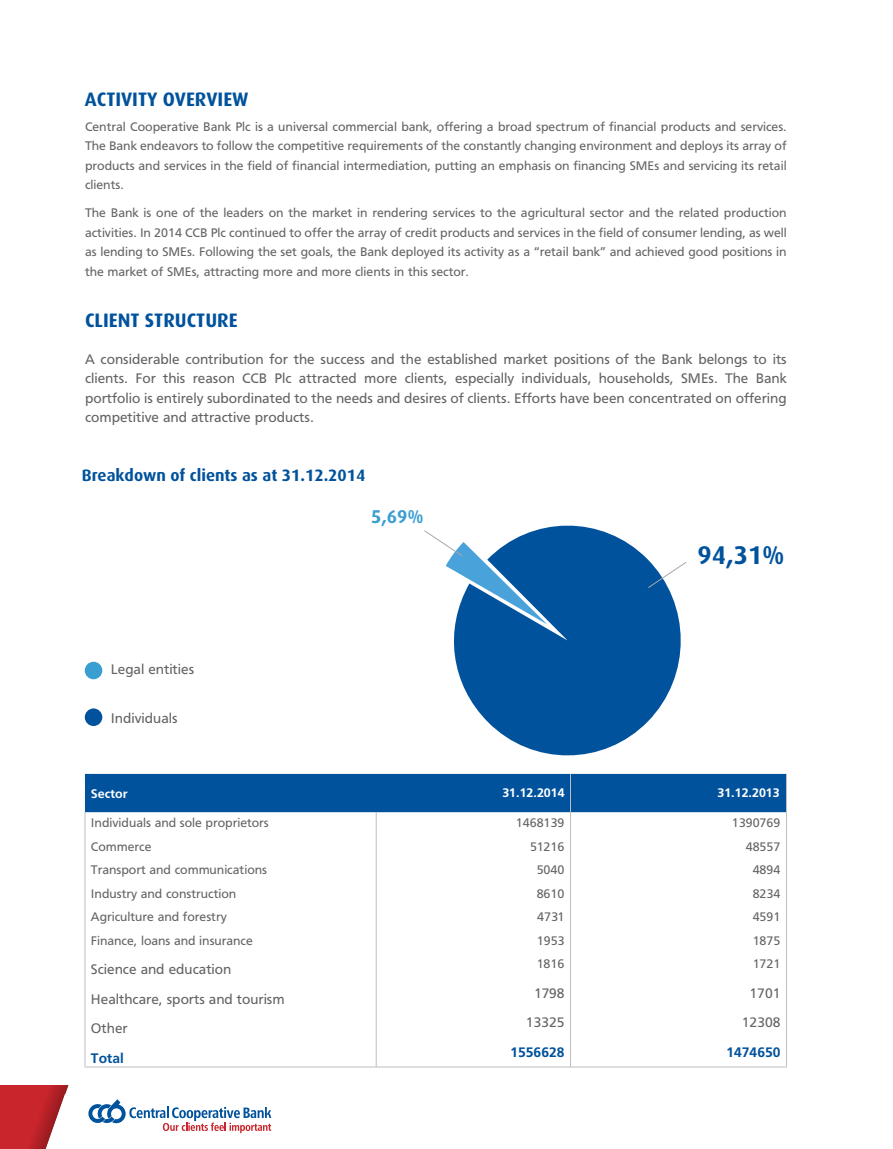
<style>
.page{position:relative;width:893px;height:1149px;background:#fff}
.page>*{position:absolute;margin:0;border:0;box-sizing:border-box;transform-origin:0 0}
.t1{font:700 25.65px "Hermes Bg";color:#00529c}
.t2{font:700 19.5px "Hermes Bg";color:#00529c}
.t3{font:700 18.6px "Hermes Bg";color:#399ed1}
.t4{font:700 16.5px "Hermes Bg";color:#00529c}
.t5{font:15px/29.5px "HS Grotesk Bg";color:#636466;text-align:center}
.t6{font:700 15px "HS Grotesk Bg";color:#00529c}
.t7{font:13.5px/23.5px "HS Grotesk Bg";color:#636466;text-align:justify}
.t8{font:700 13.5px "HS Grotesk Bg";color:#fff}
</style>
<div class="page">
<div style="left:0;top:1084px;width:247px;height:64px;background:#c9252c"></div>
<svg style="left:18px;top:1084px;width:254px;height:64px"></svg>
<svg style="left:454px;top:525px;width:227px;height:231px;fill:#00529c"></svg>
<svg style="left:424px;top:529px;width:123px;height:117px"></svg>
<svg style="left:647px;top:550px;width:40px;height:49px"></svg>
<div style="left:85px;top:708px;width:17px;height:17px;background:#00529c;border-radius:50%"></div>
<div style="left:85px;top:661px;width:17px;height:18px;background:#399ed1;border-radius:50%"></div>
<div style="left:85px;top:773px;width:701px;height:39px;background:#00529c"></div>
<hr style="left:570px;top:773px;width:1px;height:39px;background:#bcbec0">
<hr style="left:786px;top:773px;width:1px;height:39px;background:#bcbec0">
<hr style="left:85px;top:812px;width:1px;height:254px;background:#bcbec0">
<hr style="left:376px;top:812px;width:1px;height:254px;background:#bcbec0">
<hr style="left:570px;top:812px;width:1px;height:254px;background:#bcbec0">
<hr style="left:786px;top:812px;width:1px;height:254px;background:#bcbec0">
<hr style="left:85px;top:1066px;width:291px;height:1px;background:#bcbec0">
<hr style="left:376px;top:1066px;width:194px;height:1px;background:#bcbec0">
<hr style="left:570px;top:1066px;width:217px;height:1px;background:#bcbec0">
<h2 class="t2" style="left:85px;top:88px;width:165px">ACTIVITY OVERVIEW</h2>
<p class="t7" style="left:85px;top:116px;width:703px;line-height:19.5px">Central Cooperative Bank Plc is a universal commercial bank, offering a broad spectrum of financial products and services.<br>The Bank endeavors to follow the competitive requirements of the constantly changing environment and deploys its array of products and services in the field of financial intermediation, putting an emphasis on financing SMEs and servicing its retail clients.</p>
<p class="t7" style="left:85px;top:203px;width:703px;line-height:19.5px">The Bank is one of the leaders on the market in rendering services to the agricultural sector and the related production activities. In 2014 CCB Plc continued to offer the array of credit products and services in the field of consumer lending, as well as lending to SMEs. Following the set goals, the Bank deployed its activity as a “retail bank” and achieved good positions in the market of SMEs, attracting more and more clients in this sector.</p>
<h2 class="t2" style="left:85px;top:309px;width:35px">CLIENT</h2>
<h2 class="t2" style="left:145px;top:309px;width:92px">STRUCTURE</h2>
<p class="t5" style="left:85px;top:349px;width:703px;line-height:19.5px;text-align:justify">A considerable contribution for the success and the established market positions of the Bank belongs to its clients. For this reason CCB Plc attracted more clients, especially individuals, households, SMEs. The Bank portfolio is entirely subordinated to the needs and desires of clients. Efforts have been concentrated on offering competitive and attractive products.</p>
<p class="t4" style="left:82px;top:466px;width:285px">BREAKDOWN OF CLIENTS AS AT 31.12.2014</p>
<p class="t5" style="left:111px;top:654px;width:85px">Legal entities</p>
<p class="t5" style="left:111px;top:703px;width:68px">Individuals</p>
<p class="t8" style="left:91px;top:786px;width:38px">Sector</p>
<p class="t7" style="left:91px;top:810px;width:179px;text-align:left">Individuals and sole proprietors<br>Commerce<br>Transport and communications<br>Industry and construction<br>Agriculture and forestry<br>Finance, loans and insurance</p>
<p class="t5" style="left:91px;top:953px;width:195px;text-align:left">Science and education<br>Healthcare, sports and tourism<br>Other</p>
<p class="t6" style="left:91px;top:1049px;width:34px">Total</p>
<h3 class="t3" style="left:371px;top:505px;width:54px">5,69%</h3>
<h1 class="t1" style="left:697px;top:540px;width:89px">94,31%</h1>
<p class="t8" style="left:502px;top:785px;width:64px">31.12.2014</p>
<p class="t8" style="left:717px;top:785px;width:64px">31.12.2013</p>
<p class="t7" style="left:516px;top:810px;width:50px;text-align:right">1468139<br>51216<br>5040<br>8610<br>4731<br>1953<br>1816</p>
<p class="t5" style="left:526px;top:977px;width:40px">1798<br>13325</p>
<p class="t6" style="left:510px;top:1043px;width:55px">1556628</p>
<p class="t7" style="left:732px;top:810px;width:50px;text-align:right">1390769<br>48557<br>4894<br>8234<br>4591<br>1875<br>1721</p>
<p class="t5" style="left:742px;top:977px;width:40px">1701<br>12308</p>
<p class="t6" style="left:726px;top:1043px;width:55px">1474650</p>
</div>
